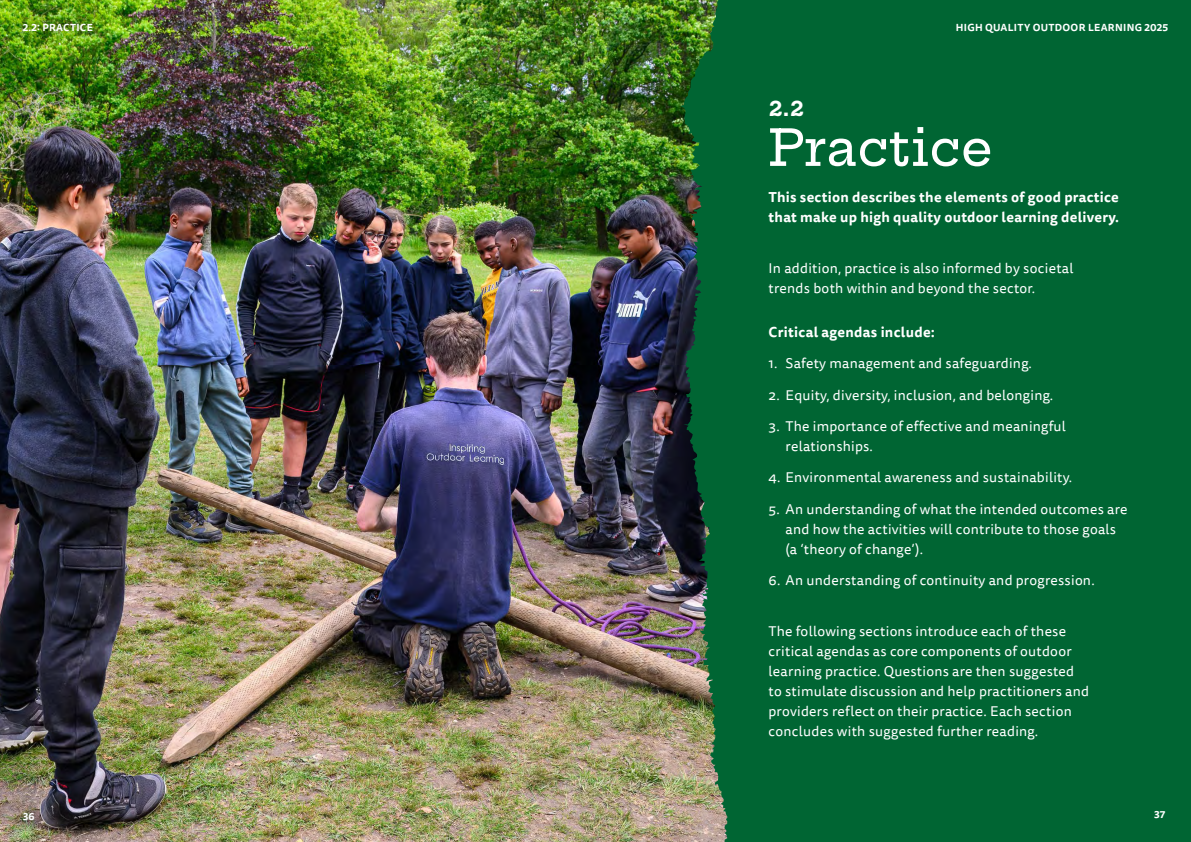
<style>
.page{position:relative;width:1191px;height:842px;background:#fff}
.page>*{position:absolute;margin:0;border:0;box-sizing:border-box;transform-origin:0 0}
.t1{font:500 50px "Hepta Slab";color:#fff}
.t2{font:700 20px "Hepta Slab";color:#fff}
.t3{font:14px/20px "Tisa Sans Pro";letter-spacing:.02em;color:#fff}
.t4{font:700 14px/20px "Tisa Sans Pro";letter-spacing:.02em;color:#fff}
.t5{font:700 10px "Tisa Sans Pro";letter-spacing:.03em;color:#fff}
</style>
<div class="page">
<img style="left:0;top:0;width:680px;height:842px">
<div style="left:680px;top:0;width:511px;height:842px;background:#006533"></div>
<svg style="left:9px;top:798px;width:40px;height:37px"></svg>
<img style="left:8px;top:8px;width:99px;height:39px">
<p class="t5" style="left:23px;top:20px;width:72px">2.2: PRACTICE</p>
<p class="t5" style="left:956px;top:20px;width:214px">HIGH QUALITY OUTDOOR LEARNING 2025</p>
<h2 class="t2" style="left:768px;top:97px;width:37px">2.2</h2>
<h1 class="t1" style="left:768px;top:119px;width:225px">Practice</h1>
<p class="t4" style="left:768px;top:187px;width:352px">This section describes the elements of good practice that make up high quality outdoor learning delivery.</p>
<p class="t3" style="left:768px;top:259px;width:306px">In addition, practice is also informed by societal trends both within and beyond the sector.</p>
<p class="t4" style="left:768px;top:322px;width:168px">Critical agendas include:</p>
<p class="t3" style="left:768px;top:354px;width:265px">1. Safety management and safeguarding.</p>
<p class="t3" style="left:768px;top:385px;width:286px">2. Equity, diversity, inclusion, and belonging.</p>
<p class="t3" style="left:785px;top:417px;width:282px;text-indent:-17px">3. The importance of effective and meaningful relationships.</p>
<p class="t3" style="left:768px;top:468px;width:305px">4. Environmental awareness and sustainability.</p>
<p class="t3" style="left:785px;top:499px;width:343px;text-indent:-17px">5. An understanding of what the intended outcomes are and how the activities will contribute to those goals (a ‘theory of change’).</p>
<p class="t3" style="left:768px;top:571px;width:328px">6. An understanding of continuity and progression.</p>
<p class="t3" style="left:768px;top:622px;width:322px">The following sections introduce each of these critical agendas as core components of outdoor learning practice. Questions are then suggested to stimulate discussion and help practitioners and providers reflect on their practice. Each section concludes with suggested further reading.</p>
<p class="t5" style="left:23px;top:809px;width:13px">36</p>
<p class="t5" style="left:1154px;top:807px;width:13px">37</p>
</div>
